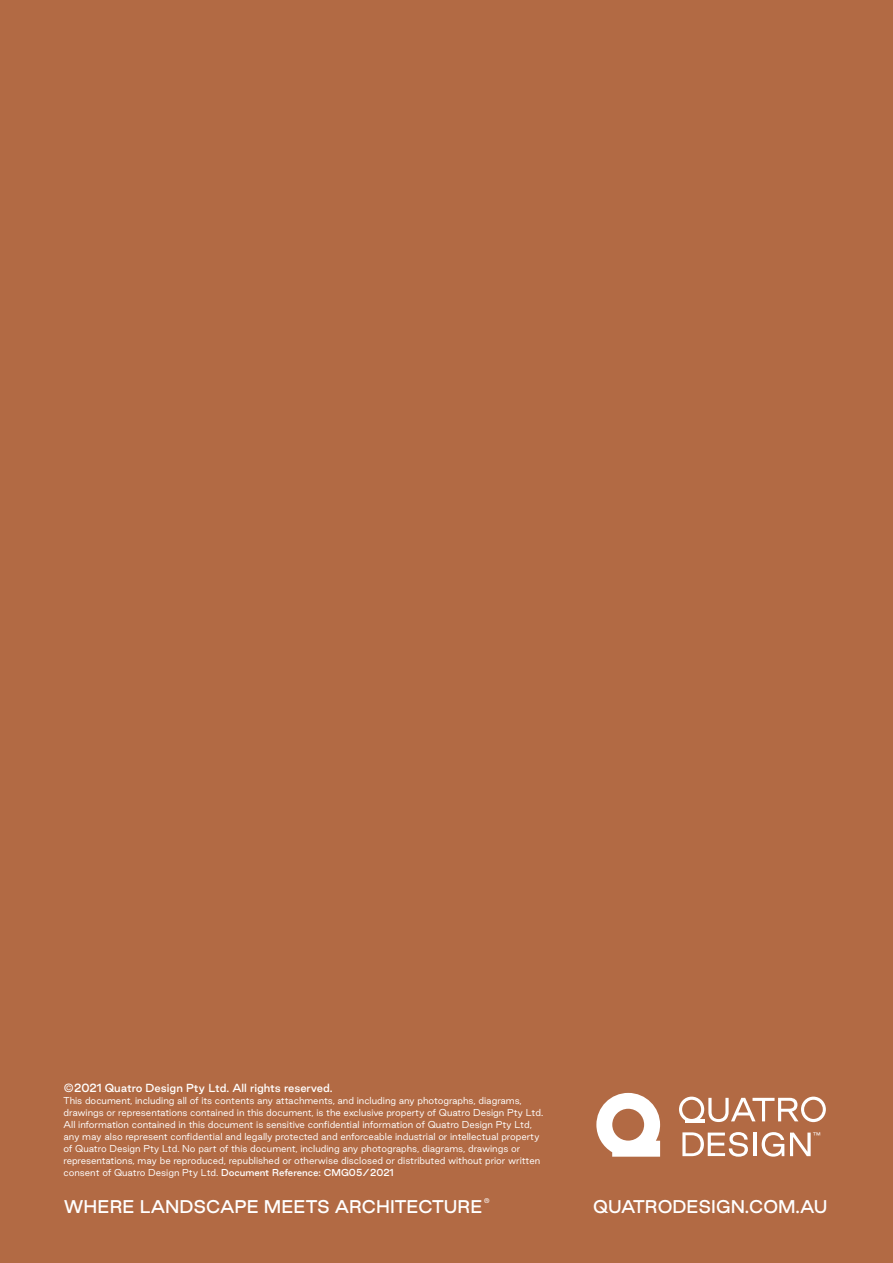
<style>
.page{position:relative;width:893px;height:1263px;background:#b26a44}
.page>*{position:absolute;margin:0;border:0;box-sizing:border-box;transform-origin:0 0}
.t1{font:500 16.5px "Good Sans";color:#fff}
.t2{font:500 10.5px "Good Sans";color:#fff}
.t3{font:300 9px/12px "Good Sans";color:#fff}
.t4{font:500 6px "Good Sans";color:#fff}
.s1{font-weight:500}
</style>
<div class="page">
<svg style="left:790px;top:1132px;width:21px;height:24px"></svg>
<svg style="left:762px;top:1132px;width:22px;height:24px"></svg>
<hr style="left:753px;top:1132px;width:3px;height:24px;background:#fff">
<svg style="left:682px;top:1132px;width:66px;height:25px"></svg>
<svg style="left:679px;top:1096px;width:147px;height:26px"></svg>
<hr style="left:685px;top:1119px;width:19px;height:3px;background:#fff">
<svg style="left:596px;top:1093px;width:64px;height:64px"></svg>
<p class="t2" style="left:64px;top:1080px;width:271px">©2021 Quatro Design Pty Ltd. All rights reserved.</p>
<p class="t3" style="left:64px;top:1094px;width:481px">This document, including all of its contents any attachments, and including any photographs, diagrams, drawings or representations contained in this document, is the exclusive property of Quatro Design Pty Ltd.<br>All information contained in this document is sensitive confidential information of Quatro Design Pty Ltd, any may also represent confidential and legally protected and enforceable industrial or intellectual property of Quatro Design Pty Ltd. No part of this document, including any photographs, diagrams, drawings or representations, may be reproduced, republished or otherwise disclosed or distributed without prior written consent of Quatro Design Pty Ltd. <span class="s1">Document Reference: CMG05/2021</span></p>
<h1 class="t1" style="left:64px;top:1194px;width:420px">WHERE LANDSCAPE MEETS ARCHITECTURE</h1>
<p class="t4" style="left:484px;top:1196px;width:8px">®</p>
<p class="t4" style="left:813px;top:1131px;width:9px">™</p>
<h1 class="t1" style="left:593px;top:1194px;width:236px">QUATRODESIGN.COM.AU</h1>
</div>
